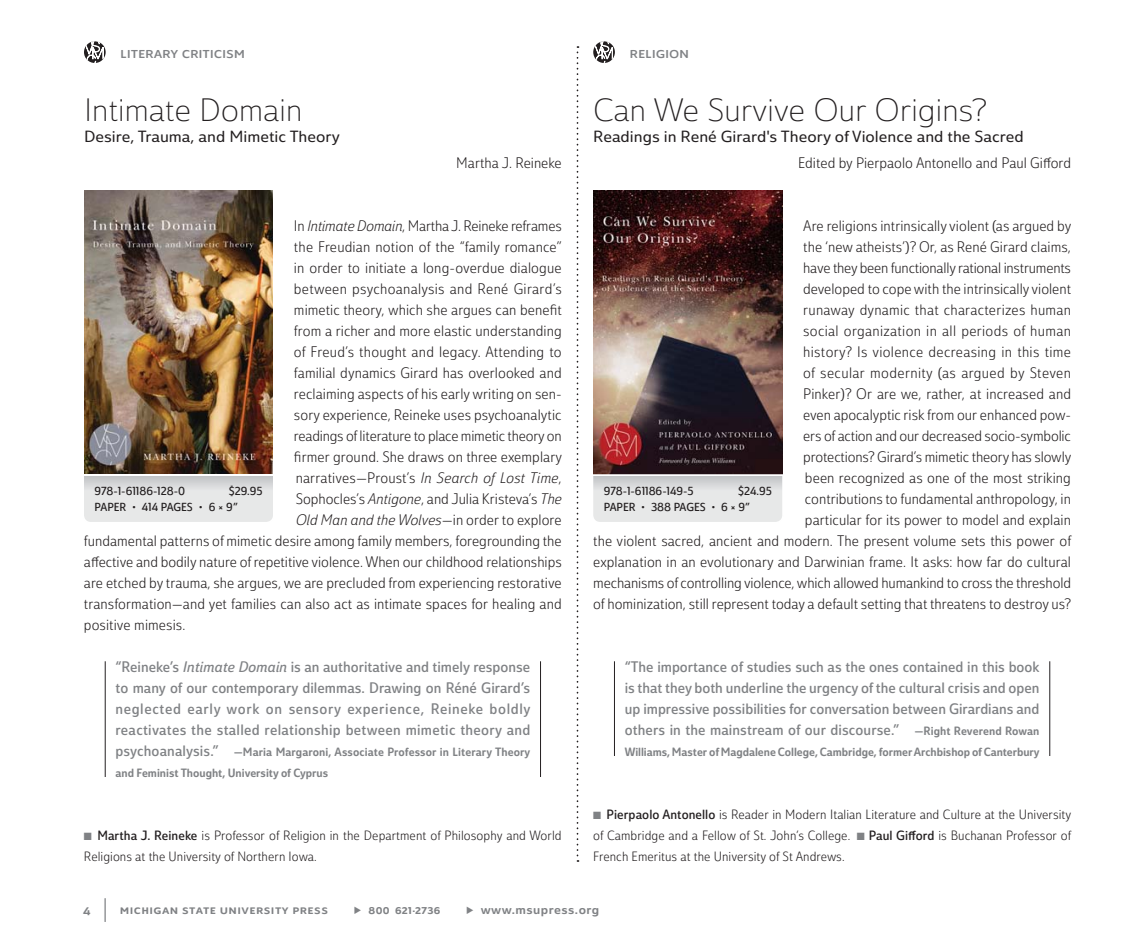
<style>
.page{position:relative;width:1134px;height:945px;background:#fff}
.page>*{position:absolute;margin:0;border:0;box-sizing:border-box;transform-origin:0 0}
.t1{font:31.5px "Solitas Ext Thi";letter-spacing:-.01em;color:#231f20}
.t2{font:15.75px "Solitas Ext Boo";color:#231f20}
.t3{font:14.88px/21px "Solitas Nor Lig";color:#231f20;text-align:justify}
.t4{font:14.88px/21px "Solitas Nor Reg";letter-spacing:.005em;color:#808285;text-align:justify}
.t5{font:italic 300 14.88px "Solitas Norm";letter-spacing:.005em;color:#231f20}
.t6{font:expanded 14.88px "Solitas";letter-spacing:-.01em;color:#808285}
.t7{font:13.12px/21px "Solitas Nor Lig";letter-spacing:.005em;color:#231f20}
.t8{font:500 expanded 12.25px "Solitas";letter-spacing:.035em;color:#808285}
.t9{font:11.72px/21px "Solitas Nor Med";letter-spacing:-.005em;color:#808285}
.t10{font:11.38px/15.8px "Solitas Nor Reg";color:#231f20}
.t11{font:9.62px "Solitas Ext Dem";letter-spacing:.035em;color:#808285}
.s1{font-family:"Solitas Norm";font-weight:300;font-style:italic}
.s2{font-family:"Solitas Nor Lig";font-weight:400;font-style:normal}
.s3{font-family:"Solitas Norm";font-style:italic}
.s4{font-family:"Solitas Nor Reg";font-size:14.88px}
.s5{color:#808285}
.s6{font-family:"Solitas Nor Reg"}
.s7{font-family:"Solitas Nor Med";font-size:11.72px}
.s8{font-size:24.5px}
</style>
<div class="page">
<svg style="left:577px;top:46px;width:2px;height:816px"></svg>
<hr style="left:105px;top:661px;width:1px;height:32px;background:#231f20">
<hr style="left:540px;top:661px;width:1px;height:32px;background:#231f20">
<svg style="left:105px;top:693px;width:1px;height:84px"></svg>
<svg style="left:540px;top:693px;width:1px;height:84px"></svg>
<svg style="left:84px;top:41px;width:22px;height:22px"></svg>
<svg style="left:84px;top:41px;width:20px;height:22px"></svg>
<img style="left:84px;top:191px;width:189px;height:282px">
<svg style="left:84px;top:473px;width:189px;height:49px;background:#dedfdf"></svg>
<hr style="left:614px;top:661px;width:1px;height:32px;background:#231f20">
<hr style="left:1049px;top:661px;width:1px;height:32px;background:#231f20">
<svg style="left:614px;top:693px;width:1px;height:63px"></svg>
<svg style="left:1049px;top:693px;width:1px;height:63px"></svg>
<svg style="left:593px;top:41px;width:22px;height:22px"></svg>
<svg style="left:594px;top:41px;width:19px;height:22px"></svg>
<img style="left:593px;top:191px;width:189px;height:282px">
<svg style="left:593px;top:473px;width:190px;height:49px;background:#ddddde"></svg>
<p class="t6" style="left:120px;top:47px;width:126px">LITERARY CRITICISM</p>
<h1 class="t1" style="left:84px;top:98px;width:220px">Intimate Domain</h1>
<p class="t2" style="left:84px;top:131px;width:257px">Desire, Trauma, and Mimetic Theory</p>
<p class="t3" style="left:456px;top:154px;width:107px">Martha J. Reineke</p>
<p class="t3" style="left:294px;top:217px;width:270px">In <span class="s1">Intimate Domain</span>, Martha J. Reineke reframes the Freudian notion of the “family romance” in order to initiate a long-overdue dialogue between psychoanalysis and René Girard’s mimetic theory, which she argues can benefit from a richer and more elastic understanding of Freud’s thought and legacy. Attending to familial dynamics Girard has overlooked and reclaiming aspects of his early writing on sen&shy;sory experience, Reineke uses psychoanalytic readings of literature to place mimetic theory on firmer ground. She draws on three exemplary narratives—Proust’s <span class="s1">In Search of Lost Time</span>, Sophocles’s <span class="s1">Antigone</span>, and Julia Kristeva’s <span class="s1">The</span></p>
<p class="t5" style="left:296px;top:514px;width:267px">Old Man and the Wolves<span class="s2">—in order to explore</span></p>
<p class="t3" style="left:84px;top:532px;width:479px">fundamental patterns of mimetic desire among family members, foregrounding the affective and bodily nature of repetitive violence. When our childhood relationships are etched by trauma, she argues, we are precluded from experiencing restorative transformation—and yet families can also act as intimate spaces for healing and positive mimesis.</p>
<p class="t4" style="left:115px;top:658px;width:417px">“Reineke’s <span class="s3">Intimate Domain</span> is an authoritative and timely response to many of our contemporary dilemmas. Drawing on Réné Girard’s neglected early work on sensory experience, Reineke boldly reactivates the stalled relationship between mimetic theory and</p>
<p class="t9" style="left:115px;top:743px;width:416px"><span class="s4">psychoanalysis.”</span> —Maria Margaroni, Associate Professor in Literary Theory and Feminist Thought, University of Cyprus</p>
<p class="t10" style="left:94px;top:485px;width:169px;text-indent:134px">$29.95<br>PAPER • 414 PAGES • 6 × 9”</p>
<p class="t10" style="left:94px;top:485px;width:92px">978-1-61186-128-0</p>
<p class="t7" style="left:84px;top:826px;width:479px"><span class="s5">■</span> <span class="s6">Martha J. Reineke</span> is Professor of Religion in the Department of Philosophy and World<br>Religions at the University of Northern Iowa.</p>
<p class="t6" style="left:630px;top:47px;width:61px">RELIGION</p>
<h1 class="t1" style="left:593px;top:98px;width:395px">Can We Survive Our Origins?</h1>
<p class="t2" style="left:593px;top:131px;width:432px">Readings in René Girard's Theory of Violence and the Sacred</p>
<p class="t3" style="left:798px;top:154px;width:274px">Edited by Pierpaolo Antonello and Paul Gifford</p>
<p class="t3" style="left:593px;top:217px;width:480px;text-align:right">Are religions intrinsically violent (as argued by<br>the ‘new atheists’)? Or, as René Girard claims,<br>have they been functionally rational instruments<br>developed to cope with the intrinsically violent<br>runaway dynamic that characterizes human<br>social organization in all periods of human<br>history? Is violence decreasing in this time<br>of secular modernity (as argued by Steven<br>Pinker)? Or are we, rather, at increased and<br>even apocalyptic risk from our enhanced pow-<br>ers of action and our decreased socio-symbolic<br>protections? Girard’s mimetic theory has slowly<br>been recognized as one of the most striking<br>contributions to fundamental anthropology, in<br>particular for its power to model and explain<br>the violent sacred, ancient and modern. The present volume sets this power of explanation in an evolutionary and Darwinian frame. It asks: how far do cultural mechanisms of controlling violence, which allowed humankind to cross the threshold of hominization, still represent today a default setting that threatens to destroy us?</p>
<p class="t10" style="left:604px;top:485px;width:169px;text-indent:134px">$24.95<br>PAPER • 388 PAGES • 6 × 9”</p>
<p class="t10" style="left:604px;top:485px;width:91px">978-1-61186-149-5</p>
<p class="t4" style="left:625px;top:658px;width:416px">“The importance of studies such as the ones contained in this book is that they both underline the urgency of the cultural crisis and open up impressive possibilities for conversation between Girardians and others in the mainstream of our discourse.” <span class="s7">—Right Reverend Rowan</span></p>
<p class="t9" style="left:625px;top:743px;width:416px">Williams, Master of Magdalene College, Cambridge, former Archbishop of Canterbury</p>
<p class="t7" style="left:593px;top:805px;width:480px;text-align:justify"><span class="s5">■</span> <span class="s6">Pierpaolo Antonello</span> is Reader in Modern Italian Literature and Culture at the University of Cambridge and a Fellow of St. John’s College. <span class="s5">■</span> <span class="s6">Paul Gifford</span> is Buchanan Professor of French Emeritus at the University of St Andrews.</p>
<p class="t8" style="left:83px;top:905px;width:246px">4 <span class="s8">|</span> MICHIGAN STATE UNIVERSITY PRESS</p>
<p class="t11" style="left:369px;top:907px;width:73px">800 621·2736</p>
<p class="t8" style="left:481px;top:905px;width:120px">www.msupress.org</p>
</div>
